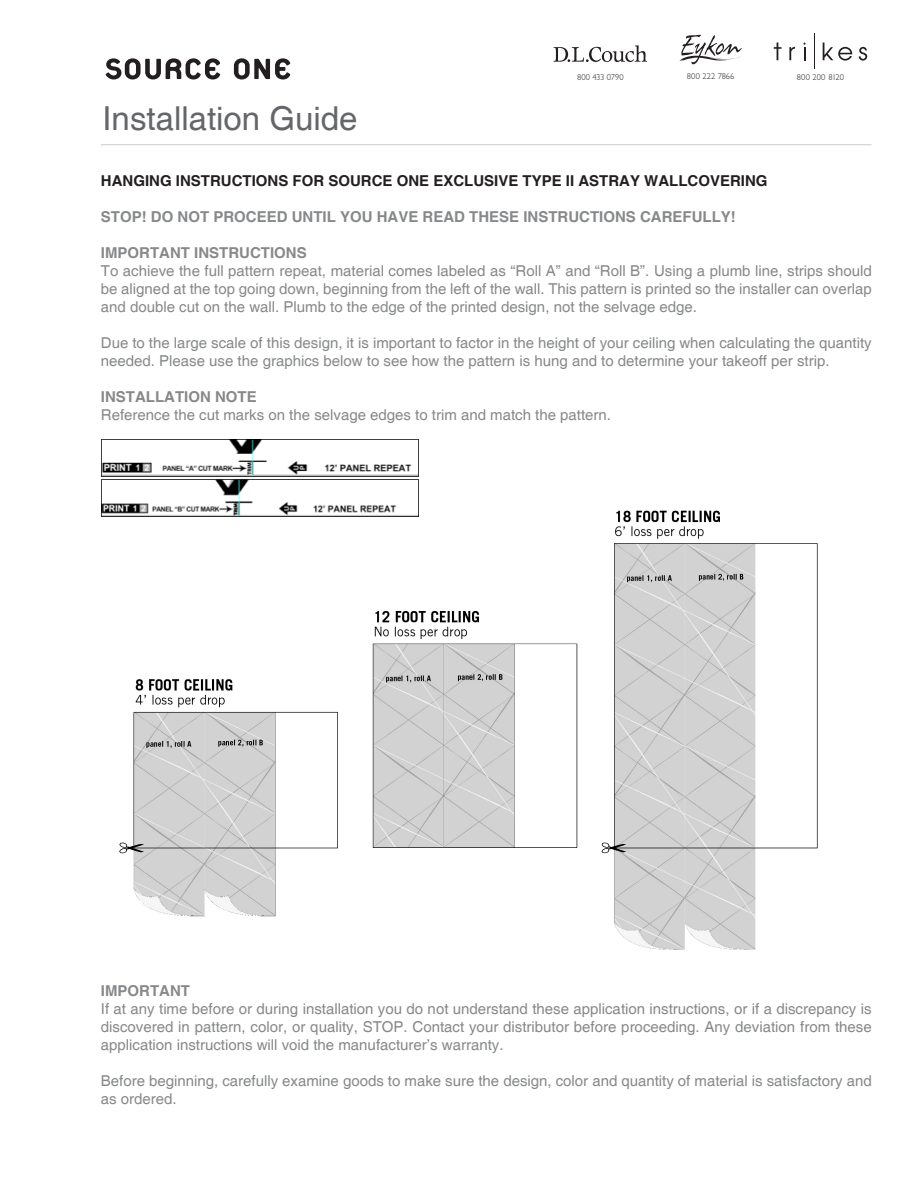
<style>
.page{position:relative;width:918px;height:1188px;background:#fff}
.page>*{position:absolute;margin:0;border:0;box-sizing:border-box;transform-origin:0 0}
.t1{font:33px "Helvetica";color:#656669}
.t2{font:15px/18px "Helvetica";color:#86888a;text-align:justify}
.t3{font:700 15px "Helvetica";color:#86888a}
.t4{font:700 15px "Helvetica";color:#231f20}
.t5{font:300 8.4px "Gill Sans";color:#231f20}
</style>
<div class="page">
<svg style="left:554px;top:45px;width:93px;height:17px"></svg>
<svg style="left:774px;top:43px;width:8px;height:17px"></svg>
<svg style="left:789px;top:47px;width:6px;height:13px"></svg>
<svg style="left:823px;top:43px;width:29px;height:18px"></svg>
<svg style="left:859px;top:47px;width:8px;height:14px"></svg>
<hr style="left:814px;top:34px;width:1px;height:35px;background:#231f20">
<svg style="left:803px;top:43px;width:3px;height:17px"></svg>
<svg style="left:680px;top:35px;width:62px;height:29px"></svg>
<hr style="left:101px;top:144px;width:770px;height:1px;background:#d1d2d4">
<svg style="left:106px;top:58px;width:114px;height:22px"></svg>
<svg style="left:234px;top:58px;width:56px;height:22px"></svg>
<img style="left:101px;top:506px;width:717px;height:444px">
<img style="left:102px;top:440px;width:317px;height:77px">
<p class="t1" style="left:102px;top:99px;width:256px">Installation Guide</p>
<p class="t5" style="left:577px;top:70px;width:48px">800 433 0790</p>
<p class="t5" style="left:687px;top:70px;width:49px">800 222 7866</p>
<p class="t5" style="left:797px;top:71px;width:49px">800 200 8120</p>
<p class="t4" style="left:101px;top:171px;width:668px">HANGING INSTRUCTIONS FOR SOURCE ONE EXCLUSIVE TYPE II ASTRAY WALLCOVERING</p>
<p class="t3" style="left:101px;top:207px;width:637px">STOP! DO NOT PROCEED UNTIL YOU HAVE READ THESE INSTRUCTIONS CAREFULLY!</p>
<p class="t3" style="left:101px;top:243px;width:207px">IMPORTANT INSTRUCTIONS</p>
<p class="t2" style="left:101px;top:262px;width:772px">To achieve the full pattern repeat, material comes labeled as “Roll A” and “Roll B”. Using a plumb line, strips should be aligned at the top going down, beginning from the left of the wall. This pattern is printed so the installer can overlap and double cut on the wall. Plumb to the edge of the printed design, not the selvage edge.</p>
<p class="t2" style="left:101px;top:334px;width:772px">Due to the large scale of this design, it is important to factor in the height of your ceiling when calculating the quantity needed. Please use the graphics below to see how the pattern is hung and to determine your takeoff per strip.</p>
<p class="t3" style="left:101px;top:387px;width:157px">INSTALLATION NOTE</p>
<p class="t2" style="left:101px;top:406px;width:512px">Reference the cut marks on the selvage edges to trim and match the pattern.</p>
<p class="t3" style="left:101px;top:981px;width:91px">IMPORTANT</p>
<p class="t2" style="left:101px;top:1000px;width:772px">If at any time before or during installation you do not understand these application instructions, or if a discrepancy is discovered in pattern, color, or quality, STOP. Contact your distributor before proceeding. Any deviation from these application instructions will void the manufacturer’s warranty.</p>
<p class="t2" style="left:101px;top:1072px;width:772px">Before beginning, carefully examine goods to make sure the design, color and quantity of material is satisfactory and as ordered.</p>
</div>
